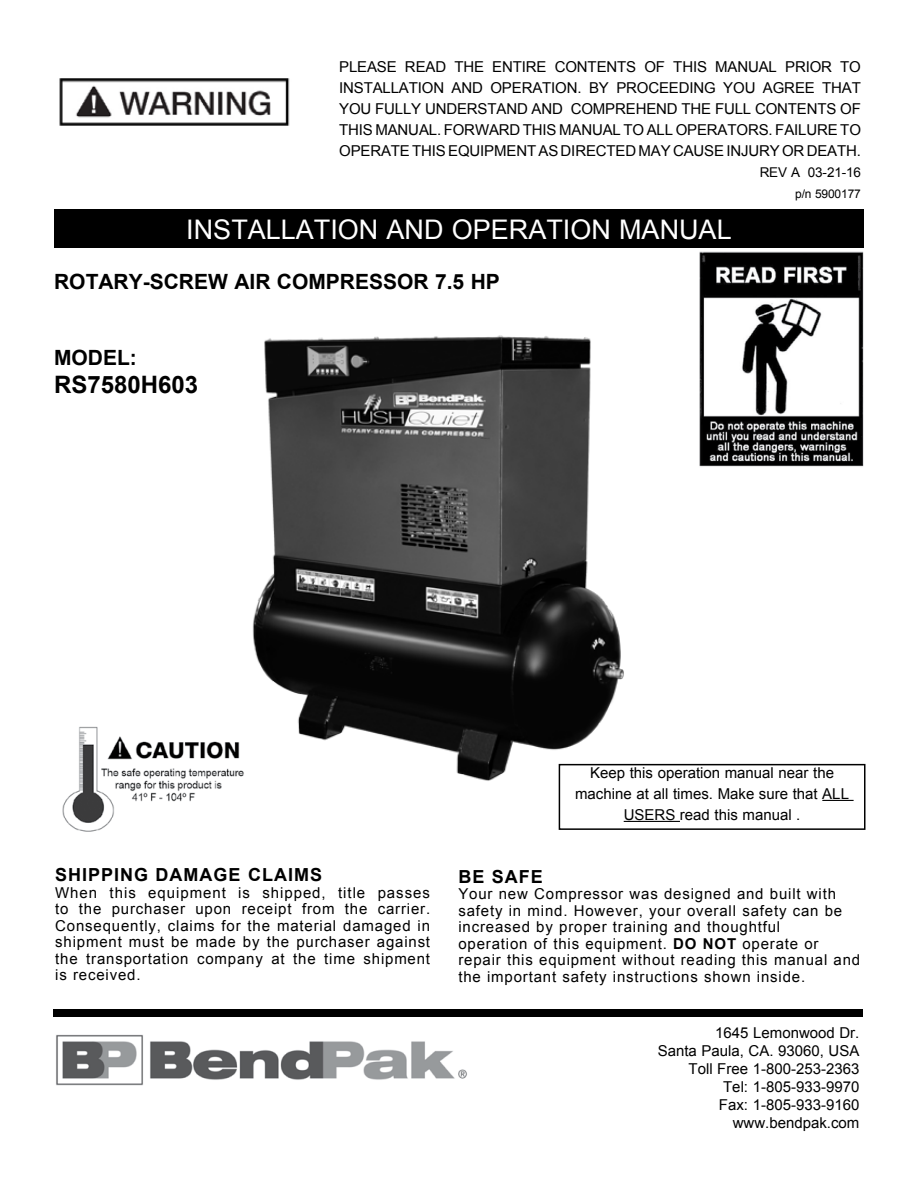
<style>
.page{position:relative;width:918px;height:1188px;background:#fff}
.page>*{position:absolute;margin:0;border:0;box-sizing:border-box;transform-origin:0 0}
.t1{font:27px "Arial";color:#fff}
.t2{font:700 24px "Arial";color:#000}
.t3{font:700 21px "Arial";color:#000}
.t4{font:700 18px "Arial";letter-spacing:.055em;color:#000}
.t5{font:15px/16.5px "Arial";letter-spacing:.055em;color:#000;text-align:justify}
.t6{font:15px/18px "Arial";color:#000;text-align:right}
.t7{font:13.5px "Arial";letter-spacing:-.01em;color:#000}
.t8{font:12px "Arial";letter-spacing:-.01em;color:#000}
.s1{font-weight:700}
</style>
<div class="page">
<div style="left:54px;top:209px;width:810px;height:38px;background:#000"></div>
<img style="left:252px;top:335px;width:465px;height:477px">
<div style="left:53px;top:1009px;width:810px;height:7px;background:#000"></div>
<img style="left:56px;top:1034px;width:411px;height:52px">
<div style="left:559px;top:765px;width:306px;height:64px;background:#fff"></div>
<hr style="left:822px;top:800px;width:32px;height:1px;background:#000">
<hr style="left:624px;top:821px;width:56px;height:1px;background:#000">
<div style="left:559px;top:764px;width:307px;height:66px;border:2px solid #000"></div>
<div style="left:694px;top:249px;width:172px;height:218px;background:#fff"></div>
<img style="left:699px;top:251px;width:165px;height:216px">
<img style="left:59px;top:78px;width:231px;height:48px">
<img style="left:62px;top:726px;width:199px;height:106px">
<p class="t5" style="left:339px;top:57px;width:523px;line-height:21px">PLEASE READ THE ENTIRE CONTENTS OF THIS MANUAL PRIOR TO INSTALLATION AND OPERATION. BY PROCEEDING YOU AGREE THAT YOU FULLY UNDERSTAND AND COMPREHEND THE FULL CONTENTS OF THIS MANUAL. FORWARD THIS MANUAL TO ALL OPERATORS. FAILURE TO OPERATE THIS EQUIPMENT AS DIRECTED MAY CAUSE INJURY OR DEATH.</p>
<p class="t7" style="left:760px;top:164px;width:103px">REV A 03-21-16</p>
<p class="t8" style="left:795px;top:186px;width:67px">p/n 5900177</p>
<h1 class="t1" style="left:186px;top:212px;width:547px">INSTALLATION AND OPERATION MANUAL</h1>
<h3 class="t3" style="left:54px;top:268px;width:447px">ROTARY-SCREW AIR COMPRESSOR 7.5 HP</h3>
<h3 class="t3" style="left:54px;top:343px;width:84px">MODEL:</h3>
<h2 class="t2" style="left:54px;top:369px;width:146px">RS7580H603</h2>
<p class="t4" style="left:55px;top:863px;width:268px">SHIPPING DAMAGE CLAIMS</p>
<p class="t5" style="left:55px;top:885px;width:377px">When this equipment is shipped, title passes to the purchaser upon receipt from the carrier.<br>Consequently, claims for the material damaged in shipment must be made by the purchaser against the transportation company at the time shipment is received.</p>
<p class="t6" style="left:575px;top:762px;width:275px;line-height:21px;text-align:center">Keep this operation manual near the machine at all times. Make sure that ALL<br>USERS read this manual .</p>
<p class="t4" style="left:458px;top:865px;width:86px">BE SAFE</p>
<p class="t5" style="left:458px;top:886px;width:403px;text-align:left">Your new Compressor was designed and built with safety in mind. However, your overall safety can be increased by proper training and thoughtful<br>operation of this equipment. <span class="s1">DO NOT</span> operate or repair this equipment without reading this manual and the important safety instructions shown inside.</p>
<p class="t6" style="left:658px;top:1024px;width:203px">1645 Lemonwood Dr.<br>Santa Paula, CA. 93060, USA<br>Toll Free 1-800-253-2363<br>Tel: 1-805-933-9970<br>Fax: 1-805-933-9160 www.bendpak.com</p>
</div>
